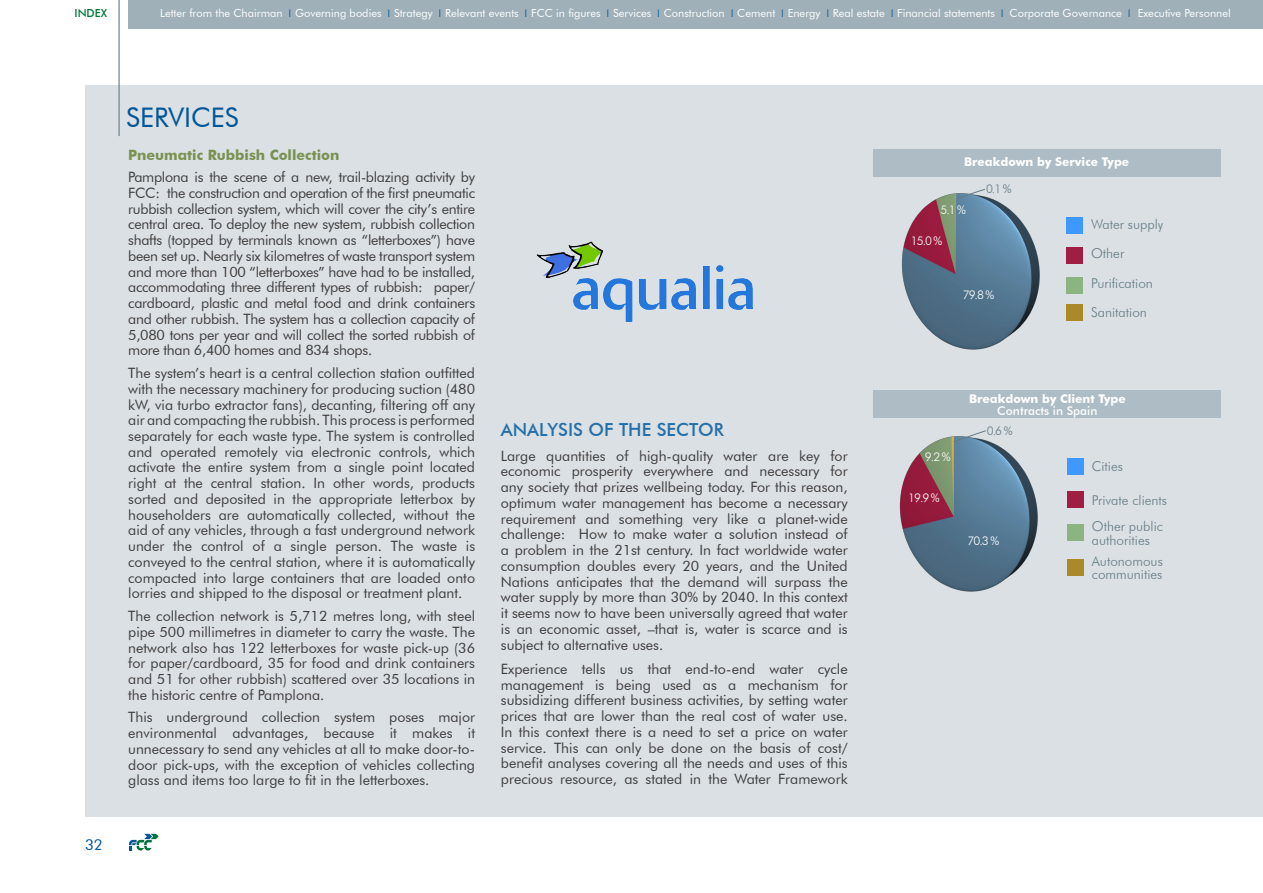
<style>
.page{position:relative;width:1263px;height:893px;background:#fff}
.page>*{position:absolute;margin:0;border:0;box-sizing:border-box;transform-origin:0 0}
.t1{font:27px "Futura BT";color:#005697}
.t2{font:500 18px "Futura BT";color:#246fa8}
.t3{font:15px "Futura BT";color:#005697}
.t4{font:14.25px/15.8px "Futura BT";color:#3e3d40;text-align:justify}
.t5{font:700 14.25px "Futura BT";color:#799252}
.t6{font:300 13.5px/28.7px "Futura BT";color:#647a85}
.t7{font:700 12px "Futura BT";color:#fff}
.t8{font:300 12px "Futura BT";letter-spacing:-.08em;color:#fff}
.t9{font:500 12px "Futura BT";color:#fff}
.t10{font:300 12px "Futura BT";color:#647a85}
.t11{font:11.1px "Futura BT";color:#fff}
.t12{font:500 11.1px "Futura BT";color:#00763b}
.s1{color:#005697}
</style>
<div class="page">
<svg style="left:129px;top:834px;width:30px;height:16px"></svg>
<div style="left:85px;top:85px;width:1178px;height:731px;background:#dae0e3"></div>
<hr style="left:118px;top:0;width:2px;height:136px;background:#647a85">
<img style="left:536px;top:241px;width:217px;height:81px">
<img style="left:902px;top:193px;width:138px;height:157px">
<svg style="left:955px;top:189px;width:30px;height:10px"></svg>
<div style="left:1066px;top:217px;width:17px;height:17px;background:#3e98ff"></div>
<div style="left:1066px;top:247px;width:17px;height:16px;background:#a01e43"></div>
<div style="left:1066px;top:277px;width:17px;height:16px;background:#8bb481"></div>
<div style="left:1066px;top:304px;width:17px;height:16px;background:#aa8929"></div>
<div style="left:873px;top:149px;width:347px;height:28px;background:#aebdc5"></div>
<img style="left:900px;top:436px;width:138px;height:156px">
<svg style="left:953px;top:430px;width:33px;height:12px"></svg>
<div style="left:1067px;top:458px;width:17px;height:17px;background:#3e98ff"></div>
<div style="left:1067px;top:492px;width:17px;height:16px;background:#a01e43"></div>
<div style="left:1067px;top:524px;width:17px;height:17px;background:#8bb481"></div>
<div style="left:1067px;top:559px;width:17px;height:17px;background:#aa8929"></div>
<div style="left:873px;top:390px;width:348px;height:28px;background:#aebdc5"></div>
<div style="left:128px;top:0;width:1135px;height:28px;background:#9fb0b9"></div>
<p class="t12" style="left:75px;top:7px;width:34px">INDEX</p>
<p class="t11" style="left:160px;top:6px;width:1072px">Letter from the Chairman <span class="s1">❘</span> Governing bodies <span class="s1">❘</span> Strategy <span class="s1">❘</span> Relevant events <span class="s1">❘</span> FCC in figures <span class="s1">❘</span> Services <span class="s1">❘</span> Construction <span class="s1">❘</span> Cement <span class="s1">❘</span> Energy <span class="s1">❘</span> Real estate <span class="s1">❘</span> Financial statements <span class="s1">❘</span> Corporate Governance <span class="s1">❘</span> Executive Personnel</p>
<p class="t3" style="left:85px;top:836px;width:19px">32</p>
<h1 class="t1" style="left:126px;top:101px;width:114px">SERVICES</h1>
<p class="t5" style="left:128px;top:146px;width:213px">Pneumatic Rubbish Collection</p>
<p class="t4" style="left:128px;top:169px;width:348px">Pamplona is the scene of a new, trail-blazing activity by FCC: the construction and operation of the first pneumatic rubbish collection system, which will cover the city’s entire central area. To deploy the new system, rubbish collection shafts (topped by terminals known as “letterboxes”) have been set up. Nearly six kilometres of waste transport system and more than 100 “letterboxes” have had to be installed, accommodating three different types of rubbish: paper/ cardboard, plastic and metal food and drink containers and other rubbish. The system has a collection capacity of 5,080 tons per year and will collect the sorted rubbish of more than 6,400 homes and 834 shops.</p>
<p class="t4" style="left:128px;top:365px;width:348px">The system’s heart is a central collection station outfitted with the necessary machinery for producing suction (480 kW, via turbo extractor fans), decanting, filtering off any air and compacting the rubbish. This process is performed separately for each waste type. The system is controlled and operated remotely via electronic controls, which activate the entire system from a single point located right at the central station. In other words, products sorted and deposited in the appropriate letterbox by householders are automatically collected, without the aid of any vehicles, through a fast underground network under the control of a single person. The waste is conveyed to the central station, where it is automatically compacted into large containers that are loaded onto lorries and shipped to the disposal or treatment plant.</p>
<p class="t4" style="left:128px;top:608px;width:348px">The collection network is 5,712 metres long, with steel pipe 500 millimetres in diameter to carry the waste. The network also has 122 letterboxes for waste pick-up (36 for paper/cardboard, 35 for food and drink containers and 51 for other rubbish) scattered over 35 locations in the historic centre of Pamplona.</p>
<p class="t4" style="left:128px;top:709px;width:348px">This underground collection system poses major environmental advantages, because it makes it unnecessary to send any vehicles at all to make door-to&shy;door pick-ups, with the exception of vehicles collecting glass and items too large to fit in the letterboxes.</p>
<p class="t2" style="left:501px;top:419px;width:24px">ANALY</p>
<p class="t2" style="left:558px;top:419px;width:73px">SIS OF THE</p>
<p class="t2" style="left:657px;top:419px;width:13px">SECTOR</p>
<p class="t4" style="left:501px;top:448px;width:348px">Large quantities of high-quality water are key for economic prosperity everywhere and necessary for any society that prizes wellbeing today. For this reason, optimum water management has become a necessary requirement and something very like a planet-wide challenge: How to make water a solution instead of a problem in the 21st century. In fact worldwide water consumption doubles every 20 years, and the United Nations anticipates that the demand will surpass the water supply by more than 30% by 2040. In this context it seems now to have been universally agreed that water is an economic asset, –that is, water is scarce and is subject to alternative uses.</p>
<p class="t4" style="left:501px;top:661px;width:348px">Experience tells us that end-to-end water cycle management is being used as a mechanism for subsidizing different business activities, by setting water prices that are lower than the real cost of water use.<br>In this context there is a need to set a price on water service. This can only be done on the basis of cost/ benefit analyses covering all the needs and uses of this precious resource, as stated in the Water Framework</p>
<p class="t7" style="left:964px;top:154px;width:167px">Breakdown by Service Type</p>
<p class="t8" style="left:940px;top:203px;width:27px">5.1 %</p>
<p class="t8" style="left:911px;top:233px;width:33px">15.0 %</p>
<p class="t10" style="left:986px;top:182px;width:27px">0.1 %</p>
<p class="t8" style="left:963px;top:288px;width:33px">79.8 %</p>
<p class="t6" style="left:1091px;top:210px;width:74px">Water supply<br>Other</p>
<p class="t6" style="left:1091px;top:269px;width:63px">Purification<br>Sanitation</p>
<p class="t7" style="left:969px;top:391px;width:158px">Breakdown by Client Type</p>
<p class="t9" style="left:997px;top:403px;width:102px">CONTRACTS IN SPAIN</p>
<p class="t8" style="left:925px;top:450px;width:27px">9.2 %</p>
<p class="t8" style="left:908px;top:491px;width:33px">19.9 %</p>
<p class="t10" style="left:987px;top:423px;width:27px">0.6 %</p>
<p class="t8" style="left:967px;top:534px;width:33px">70.3 %</p>
<p class="t6" style="left:1092px;top:452px;width:33px">Cities</p>
<p class="t6" style="left:1092px;top:487px;width:77px;line-height:26.2px">Private clients<br>Other public</p>
<p class="t6" style="left:1092px;top:529px;width:73px;line-height:21.1px">authorities<br>Autonomous</p>
<p class="t6" style="left:1092px;top:560px;width:72px">communities</p>
</div>
